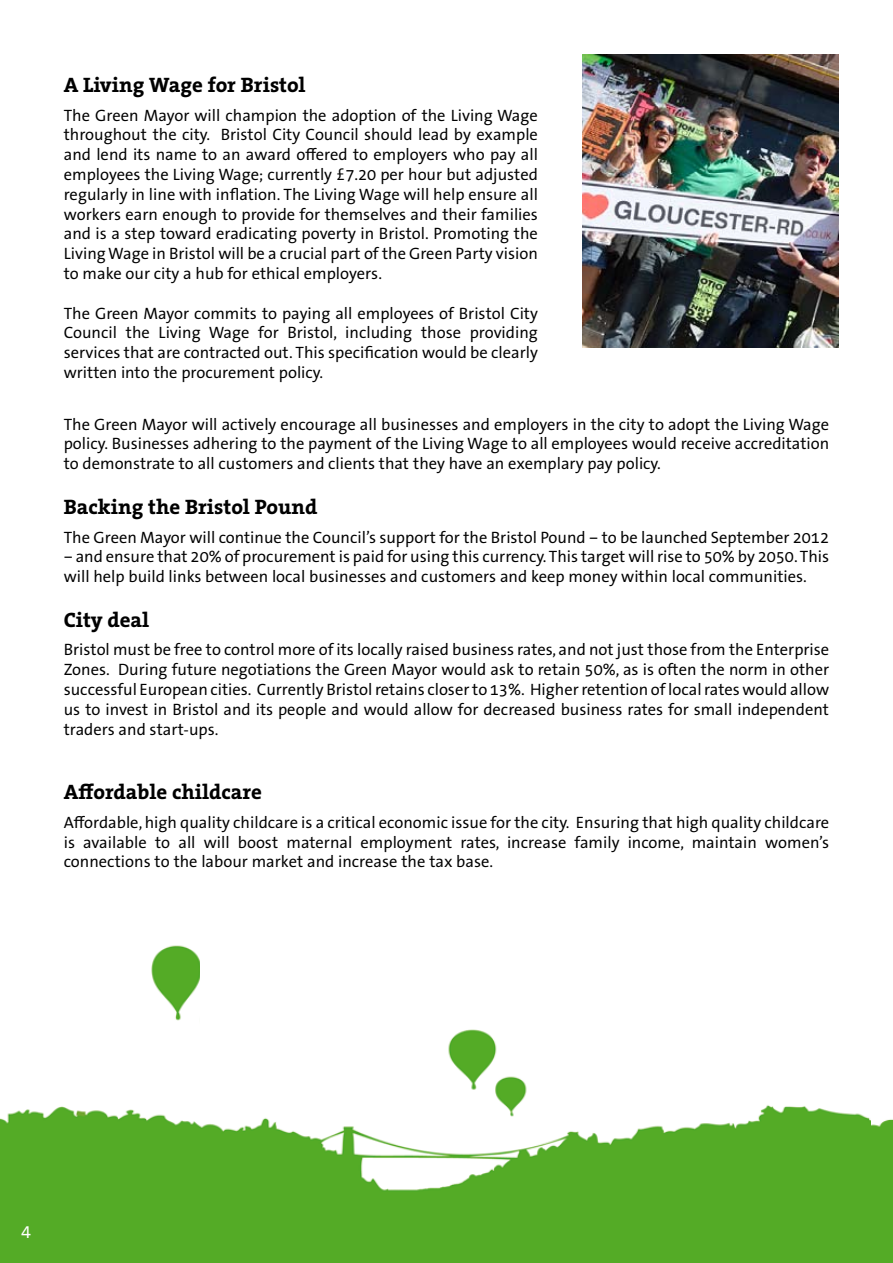
<style>
.page{position:relative;width:893px;height:1263px;background:#fff}
.page>*{position:absolute;margin:0;border:0;box-sizing:border-box;transform-origin:0 0}
.t1{font:700 21px "The Serif Office";color:#000}
.t2{font:18px "The Sans Office LF";color:#fff}
.t3{font:16.5px/19.8px "The Sans Office";color:#000;text-align:justify}
</style>
<div class="page">
<img style="left:0;top:1029px;width:872px;height:234px">
<div style="left:872px;top:1119px;width:21px;height:144px;background:#54ab26"></div>
<img style="left:582px;top:54px;width:257px;height:293px">
<img style="left:85px;top:945px;width:115px;height:104px">
<p class="t1" style="left:64px;top:72px;width:243px">A Living Wage for Bristol</p>
<p class="t3" style="left:64px;top:105px;width:476px">The Green Mayor will champion the adoption of the Living Wage throughout the city. Bristol City Council should lead by example and lend its name to an award offered to employers who pay all employees the Living Wage; currently £7.20 per hour but adjusted regularly in line with inflation. The Living Wage will help ensure all workers earn enough to provide for themselves and their families and is a step toward eradicating poverty in Bristol. Promoting the Living Wage in Bristol will be a crucial part of the Green Party vision to make our city a hub for ethical employers.</p>
<p class="t3" style="left:64px;top:303px;width:476px">The Green Mayor commits to paying all employees of Bristol City Council the Living Wage for Bristol, including those providing services that are contracted out. This specification would be clearly written into the procurement policy.</p>
<p class="t3" style="left:64px;top:414px;width:767px">The Green Mayor will actively encourage all businesses and employers in the city to adopt the Living Wage policy. Businesses adhering to the payment of the Living Wage to all employees would receive accreditation to demonstrate to all customers and clients that they have an exemplary pay policy.</p>
<p class="t1" style="left:64px;top:493px;width:255px">Backing the Bristol Pound</p>
<p class="t3" style="left:64px;top:527px;width:767px">The Green Mayor will continue the Council’s support for the Bristol Pound – to be launched September 2012</p>
<p class="t3" style="left:64px;top:546px;width:767px">– and ensure that 20% of procurement is paid for using this currency. This target will rise to 50% by 2050. This will help build links between local businesses and customers and keep money within local communities.</p>
<p class="t1" style="left:64px;top:606px;width:87px">City deal</p>
<p class="t3" style="left:64px;top:640px;width:767px">Bristol must be free to control more of its locally raised business rates, and not just those from the Enterprise Zones. During future negotiations the Green Mayor would ask to retain 50%, as is often the norm in other successful European cities. Currently Bristol retains closer to 13%. Higher retention of local rates would allow us to invest in Bristol and its people and would allow for decreased business rates for small independent traders and start-ups.</p>
<p class="t1" style="left:64px;top:779px;width:200px">Affordable childcare</p>
<p class="t3" style="left:64px;top:812px;width:767px">Affordable, high quality childcare is a critical economic issue for the city. Ensuring that high quality childcare is available to all will boost maternal employment rates, increase family income, maintain women’s connections to the labour market and increase the tax base.</p>
<p class="t2" style="left:21px;top:1220px;width:11px">4</p>
</div>
